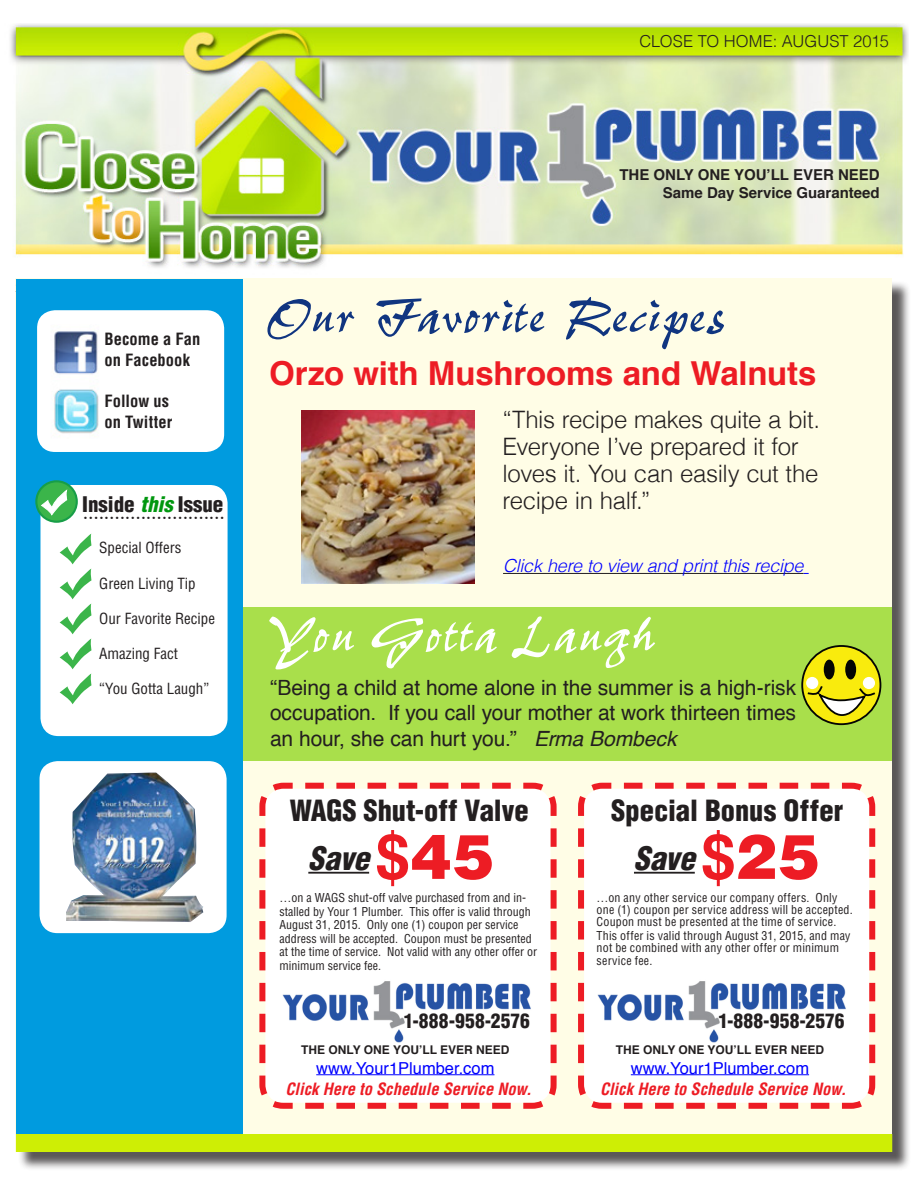
<style>
.page{position:relative;width:918px;height:1188px;background:#fff}
.page>*{position:absolute;margin:0;border:0;box-sizing:border-box;transform-origin:0 0}
.p2{font:700 33px "Helvetica";letter-spacing:-.005em;color:#ed1c24}
.t1{font:italic 900 condensed 31.5px "Helvetica";letter-spacing:-.005em;color:#231f20}
.t2{font:900 condensed 28.5px "Helvetica";color:#231f20}
.p2-2{font:300 24px/27px "Helvetica";letter-spacing:-.015em;color:#231f20}
.p2-3{font:21px/25.5px "Helvetica";letter-spacing:-.005em;color:#231f20;text-align:justify}
.t3{font:21px "Times";color:#231f20}
.t4{font:900 condensed 21px "Helvetica";color:#231f20}
.t5{font:900 condensed 19.5px "Helvetica";letter-spacing:.01em;color:#231f20}
.Heading_2{font:italic 300 18px "Helvetica";letter-spacing:-.015em;color:#00f}
.t6{font:italic 700 condensed 16.5px "Helvetica";color:#ed1c24}
.t7{font:16.5px "Helvetica";color:#00f}
.t8{font:700 condensed 16.5px/21px "Helvetica";letter-spacing:.005em;color:#231f20}
.t9{font:300 16.5px "Helvetica";color:#231f20}
.t10{font:condensed 15px "Helvetica";color:#231f20}
.t11{font:700 15px/18px "Helvetica";color:#231f20;text-align:right}
.Body_Text{font:condensed 12px/13.5px "Helvetica";color:#231f20}
.Body_Text-2{font:condensed 12px/12px "Helvetica";letter-spacing:.02em;color:#231f20}
.t12{font:700 12px "Helvetica";color:#231f20}
.Body_Text-3{font:condensed 12px "Helvetica";letter-spacing:.025em;color:#231f20}
.s1{font-style:italic;color:#00970f}
.s2{font-style:italic}
.s3{font-weight:700;font-style:normal;font-stretch:normal;font-size:63px;color:#ed1c24}
.s4{font-style:normal;font-stretch:normal;font-size:63px;color:#ed1c24}
</style>
<div class="page">
<div style="left:18px;top:281px;width:893px;height:890px;background:#231f20;opacity:.75"></div>
<div style="left:16px;top:279px;width:876px;height:873px;background:#fffde6"></div>
<hr style="left:503px;top:573px;width:301px;height:1px;background:#231f20">
<div style="left:243px;top:607px;width:649px;height:153px;background:#a9df4b"></div>
<div style="left:802px;top:646px;width:78px;height:78px;background:#f9eb0d;border-radius:50%"></div>
<div style="left:801px;top:645px;width:80px;height:80px;border:2px solid #040503;border-radius:50%"></div>
<div style="left:824px;top:660px;width:11px;height:19px;background:#040503;border-radius:50%"></div>
<div style="left:845px;top:660px;width:11px;height:19px;background:#040503;border-radius:50%"></div>
<div style="left:806px;top:677px;width:12px;height:12px;background:#fff;border-radius:50%"></div>
<div style="left:863px;top:677px;width:12px;height:12px;background:#fff;border-radius:50%"></div>
<svg style="left:806px;top:685px;width:71px;height:32px"></svg>
<div style="left:16px;top:1134px;width:876px;height:18px;background:#ceee05"></div>
<svg style="left:267px;top:297px;width:457px;height:52px"></svg>
<svg style="left:269px;top:616px;width:386px;height:53px"></svg>
<img style="left:301px;top:411px;width:173px;height:172px">
<img style="left:10px;top:24px;width:898px;height:245px">
<div style="left:16px;top:279px;width:227px;height:855px;background:#009bdf"></div>
<svg style="left:259px;top:782px;width:298px;height:327px;background:#fdf2f1"></svg>
<svg style="left:578px;top:782px;width:298px;height:327px;background:#fdf2f1"></svg>
<hr style="left:634px;top:872px;width:61px;height:2px;background:#231f20">
<hr style="left:308px;top:872px;width:61px;height:2px;background:#231f20">
<hr style="left:631px;top:1074px;width:178px;height:1px;background:#00f">
<img style="left:589px;top:971px;width:264px;height:76px">
<hr style="left:316px;top:1074px;width:178px;height:1px;background:#00f">
<img style="left:275px;top:971px;width:264px;height:76px">
<div style="left:37px;top:310px;width:187px;height:142px;background:#fff;border-radius:18px"></div>
<img style="left:54px;top:331px;width:45px;height:103px">
<div style="left:40px;top:485px;width:188px;height:251px;background:#fff;border-radius:18px"></div>
<svg style="left:60px;top:534px;width:32px;height:170px"></svg>
<svg style="left:36px;top:481px;width:41px;height:41px"></svg>
<div style="left:35px;top:480px;width:43px;height:43px;border:2px solid #189e48;border-radius:50%"></div>
<svg style="left:40px;top:491px;width:28px;height:24px"></svg>
<div style="left:40px;top:761px;width:187px;height:172px;background:#fff;border-radius:18px"></div>
<img style="left:66px;top:773px;width:137px;height:149px">
<p class="t9" style="left:639px;top:28px;width:251px">CLOSE TO HOME: AUGUST 2015</p>
<p class="t11" style="left:619px;top:166px;width:262px">THE ONLY ONE YOU’LL EVER NEED<br>Same Day Service Guaranteed</p>
<p class="t8" style="left:104px;top:328px;width:98px">Become a Fan on Facebook</p>
<p class="t8" style="left:104px;top:390px;width:70px">Follow us on Twitter</p>
<p class="t4" style="left:82px;top:491px;width:143px">Inside <span class="s1">this</span> Issue</p>
<p class="t3" style="left:82px;top:492px;width:143px">...........................</p>
<p class="t10" style="left:99px;top:538px;width:84px">Special Offers</p>
<p class="t10" style="left:99px;top:574px;width:98px">Green Living Tip</p>
<p class="t10" style="left:99px;top:609px;width:117px">Our Favorite Recipe</p>
<p class="t10" style="left:99px;top:644px;width:80px">Amazing Fact</p>
<p class="t10" style="left:99px;top:680px;width:112px">“You Gotta Laugh”</p>
<p class="p2" style="left:269px;top:347px;width:549px">Orzo with Mushrooms and Walnuts</p>
<p class="p2-2" style="left:503px;top:405px;width:319px">“This recipe makes quite a bit.<br>Everyone I’ve prepared it for loves it. You can easily cut the recipe in half.”</p>
<p class="Heading_2" style="left:503px;top:552px;width:302px">Click here to view and print this recipe</p>
<p class="p2-3" style="left:270px;top:675px;width:528px">“Being a child at home alone in the summer is a high-risk occupation. If you call your mother at work thirteen times an hour, she can hurt you.” <span class="s2">Erma Bombeck</span></p>
<p class="t2" style="left:290px;top:793px;width:240px">WAGS Shut-off Valve</p>
<p class="t2" style="left:611px;top:793px;width:233px">Special Bonus Offer</p>
<p class="t1" style="left:308px;top:839px;width:187px">Save <span class="s3">$</span><span class="s4">45</span></p>
<p class="t1" style="left:634px;top:839px;width:187px">Save <span class="s3">$</span><span class="s4">25</span></p>
<p class="Body_Text" style="left:279px;top:891px;width:259px">…on a WAGS shut-off valve purchased from and in&shy;stalled by Your 1 Plumber. This offer is valid through August 31, 2015. Only one (1) coupon per service address will be accepted. Coupon must be presented at the time of service. Not valid with any other offer or minimum service fee.</p>
<p class="Body_Text-2" style="left:597px;top:892px;width:258px">…on any other service our company offers. Only one (1) coupon per service address will be accepted.<br>Coupon must be presented at the time of service.</p>
<p class="Body_Text-2" style="left:597px;top:929px;width:256px">This offer is valid through August 31, 2015, and may not be combined with any other offer or minimum</p>
<p class="Body_Text-3" style="left:597px;top:953px;width:57px">service fee.</p>
<p class="t5" style="left:404px;top:1009px;width:128px">1-888-958-2576</p>
<p class="t5" style="left:718px;top:1009px;width:128px">1-888-958-2576</p>
<p class="t12" style="left:301px;top:1040px;width:210px">THE ONLY ONE YOU’LL EVER NEED</p>
<p class="t7" style="left:316px;top:1055px;width:180px">www.Your1Plumber.com</p>
<p class="t12" style="left:616px;top:1040px;width:210px">THE ONLY ONE YOU’LL EVER NEED</p>
<p class="t7" style="left:631px;top:1055px;width:180px">www.Your1Plumber.com</p>
<p class="t6" style="left:285px;top:1079px;width:248px">Click Here to Schedule Service Now.</p>
<p class="t6" style="left:600px;top:1079px;width:248px">Click Here to Schedule Service Now.</p>
</div>
